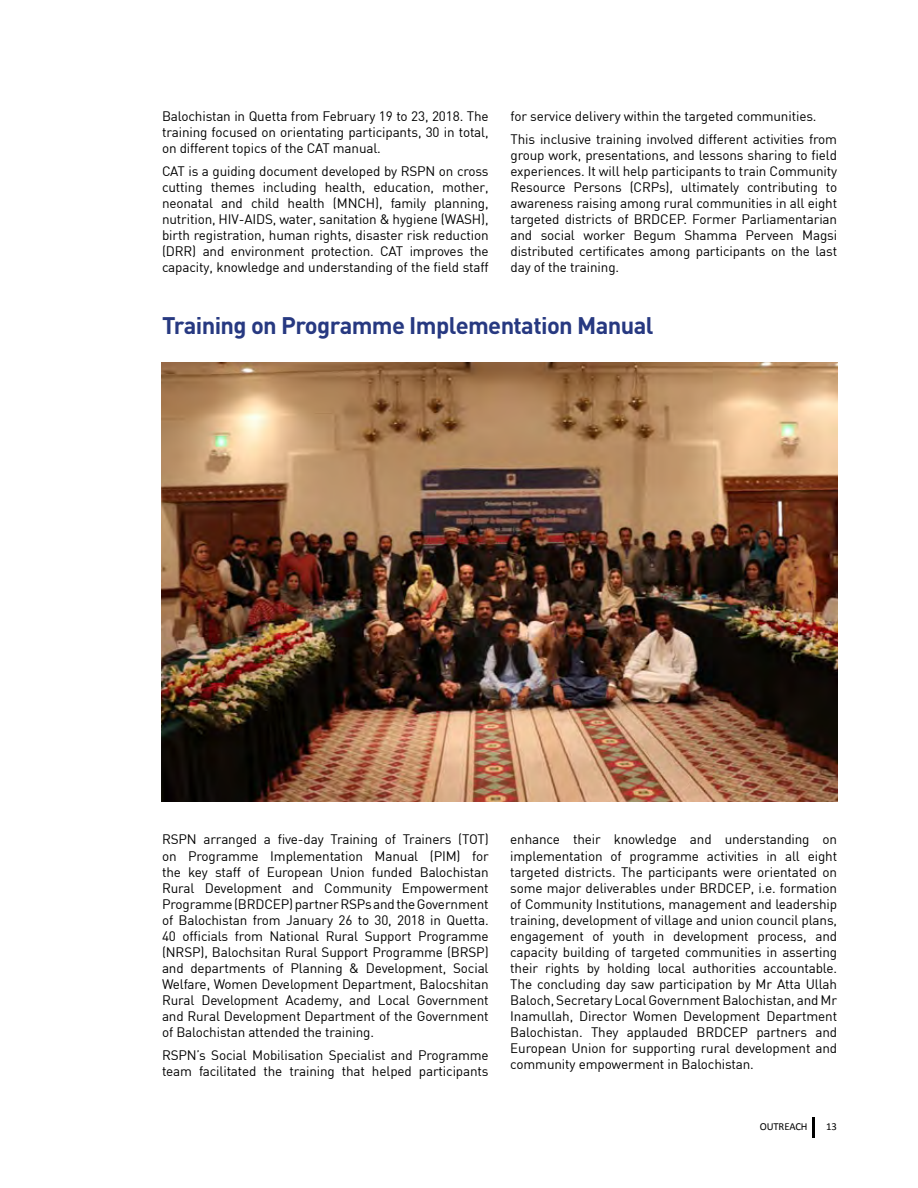
<style>
.page{position:relative;width:918px;height:1188px;background:#fff}
.page>*{position:absolute;margin:0;border:0;box-sizing:border-box;transform-origin:0 0}
.t1{font:700 23.7px "DIN Pro";letter-spacing:-.025em;color:#273981}
.t2{font:13.5px/16px "DIN";letter-spacing:-.01em;color:#000;text-align:justify}
.t3{font:10.65px "Calibri";letter-spacing:-.01em;color:#000}
</style>
<div class="page">
<hr style="left:812px;top:1117px;width:3px;height:21px;background:#000">
<img style="left:162px;top:363px;width:675px;height:438px">
<p class="t2" style="left:162px;top:108px;width:328px">Balochistan in Quetta from February 19 to 23, 2018. The training focused on orientating participants, 30 in total, on different topics of the CAT manual.</p>
<p class="t2" style="left:162px;top:163px;width:328px">CAT is a guiding document developed by RSPN on cross cutting themes including health, education, mother, neonatal and child health (MNCH), family planning, nutrition, HIV-AIDS, water, sanitation &amp; hygiene (WASH), birth registration, human rights, disaster risk reduction (DRR) and environment protection. CAT improves the capacity, knowledge and understanding of the field staff</p>
<p class="t2" style="left:510px;top:105px;width:328px;line-height:22.5px">for service delivery within the targeted communities.<br>This inclusive training involved different activities from</p>
<p class="t2" style="left:510px;top:147px;width:328px">group work, presentations, and lessons sharing to field experiences. It will help participants to train Community Resource Persons (CRPs), ultimately contributing to awareness raising among rural communities in all eight targeted districts of BRDCEP. Former Parliamentarian and social worker Begum Shamma Perveen Magsi distributed certificates among participants on the last day of the training.</p>
<h1 class="t1" style="left:162px;top:305px;width:493px">Training on Programme Implementation Manual</h1>
<p class="t2" style="left:162px;top:831px;width:328px">RSPN arranged a five-day Training of Trainers (TOT) on Programme Implementation Manual (PIM) for the key staff of European Union funded Balochistan Rural Development and Community Empowerment Programme (BRDCEP) partner RSPs and the Government of Balochistan from January 26 to 30, 2018 in Quetta.<br>40 officials from National Rural Support Programme (NRSP), Balochsitan Rural Support Programme (BRSP) and departments of Planning &amp; Development, Social Welfare, Women Development Department, Balocshitan Rural Development Academy, and Local Government and Rural Development Department of the Government of Balochistan attended the training.</p>
<p class="t2" style="left:162px;top:1046px;width:328px">RSPN’s Social Mobilisation Specialist and Programme team facilitated the training that helped participants</p>
<p class="t2" style="left:510px;top:831px;width:328px">enhance their knowledge and understanding on implementation of programme activities in all eight targeted districts. The participants were orientated on some major deliverables under BRDCEP, i.e. formation of Community Institutions, management and leadership training, development of village and union council plans, engagement of youth in development process, and capacity building of targeted communities in asserting their rights by holding local authorities accountable.<br>The concluding day saw participation by Mr Atta Ullah Baloch, Secretary Local Government Balochistan, and Mr Inamullah, Director Women Development Department Balochistan. They applauded BRDCEP partners and European Union for supporting rural development and community empowerment in Balochistan.</p>
<p class="t3" style="left:760px;top:1120px;width:49px">OUTREACH</p>
<p class="t3" style="left:826px;top:1120px;width:12px">13</p>
</div>
